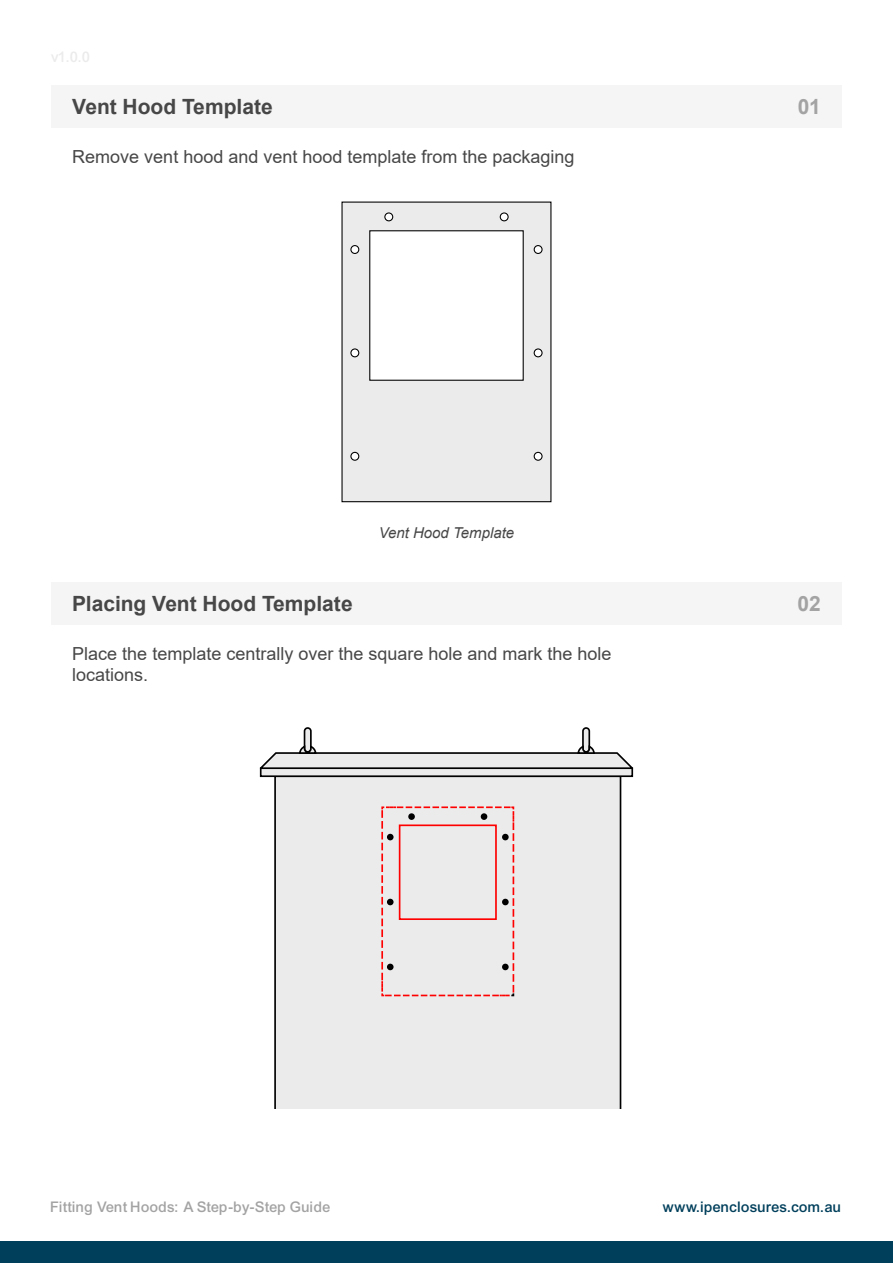
<style>
.page{position:relative;width:893px;height:1263px;background:#fff}
.page>*{position:absolute;margin:0;border:0;box-sizing:border-box;transform-origin:0 0}
.t1{font:700 21px "Arial";color:#464746}
.t2{font:700 21px "Arial";color:#a2a3a2}
.t3{font:18px/21.6px "Arial";color:#464746}
.t4{font:15.75px "Arial Mdm";color:#a2a3a2}
.t5{font:15.75px "Arial Mdm";letter-spacing:.005em;color:#003f5b}
.t6{font:italic 15px "Arial";color:#464746}
</style>
<div class="page">
<div style="left:51px;top:85px;width:791px;height:43px;background:#f5f5f5"></div>
<div style="left:51px;top:582px;width:791px;height:42px;background:#f5f5f5"></div>
<svg style="left:341px;top:201px;width:211px;height:302px"></svg>
<div style="left:274px;top:997px;width:347px;height:111px;background:#ebebeb"></div>
<svg style="left:259px;top:727px;width:375px;height:270px;background:#e6e4e4"></svg>
<div style="left:502px;top:964px;width:7px;height:6px;border:2px solid #000;border-radius:50%"></div>
<div style="left:399px;top:824px;width:98px;height:96px;border:2px solid #f00"></div>
<div style="left:0;top:1242px;width:893px;height:21px;background:#003f5b"></div>
<p class="t1" style="left:72px;top:92px;width:202px">Vent Hood Template</p>
<p class="t2" style="left:798px;top:92px;width:24px">01</p>
<p class="t3" style="left:72px;top:146px;width:504px">Remove vent hood and vent hood template from the packaging</p>
<p class="t6" style="left:379px;top:523px;width:137px">Vent Hood Template</p>
<p class="t1" style="left:72px;top:589px;width:282px">Placing Vent Hood Template</p>
<p class="t2" style="left:797px;top:589px;width:25px">02</p>
<p class="t3" style="left:72px;top:642px;width:541px">Place the template centrally over the square hole and mark the hole locations.</p>
<p class="t4" style="left:51px;top:1198px;width:281px">Fitting Vent Hoods: A Step-by-Step Guide</p>
<p class="t5" style="left:663px;top:1198px;width:180px">www.ipenclosures.com.au</p>
</div>
